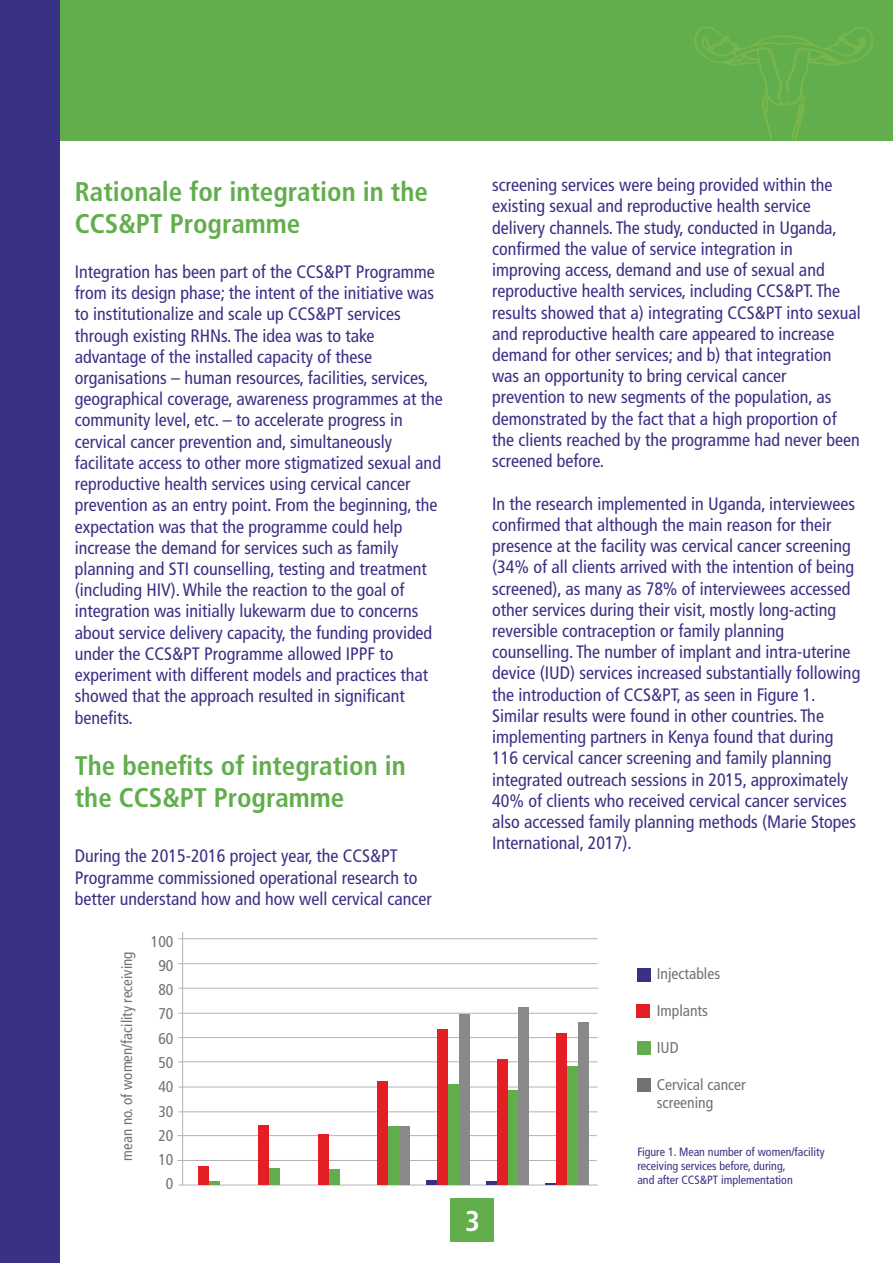
<style>
.page{position:relative;width:893px;height:1263px;background:#fff}
.page>*{position:absolute;margin:0;border:0;box-sizing:border-box;transform-origin:0 0}
.t1{font:700 condensed 28.5px "Frutiger LT Std";color:#fefefe}
.t2{font:700 condensed 27px/32.1px "Frutiger LT Std";color:#62ae4d}
.t3{font:condensed 18px/21.1px "Frutiger LT Std";color:#393185}
.t4{font:condensed 15.6px/24.3px "Frutiger LT Std";color:#727271;text-align:right}
.t5{font:condensed 15px "Frutiger LT Std";color:#727271}
.t6{font:condensed 12px/14.1px "Frutiger LT Std";color:#393185}
</style>
<div class="page">
<div style="left:450px;top:1199px;width:44px;height:43px;background:#62ae4d"></div>
<div style="left:0;top:0;width:893px;height:141px;background:#62ae4d"></div>
<div style="left:0;top:0;width:60px;height:1263px;background:#393185"></div>
<svg style="left:694px;top:26px;width:179px;height:115px"></svg>
<hr style="left:178px;top:938px;width:419px;height:1px;background:#b2b3b3">
<hr style="left:182px;top:932px;width:1px;height:253px;background:#b2b3b3">
<hr style="left:178px;top:963px;width:419px;height:1px;background:#b2b3b3">
<hr style="left:179px;top:988px;width:419px;height:1px;background:#b2b3b3">
<hr style="left:178px;top:1013px;width:420px;height:1px;background:#b2b3b3">
<hr style="left:178px;top:1037px;width:419px;height:1px;background:#b2b3b3">
<hr style="left:178px;top:1061px;width:419px;height:1px;background:#b2b3b3">
<hr style="left:178px;top:1087px;width:420px;height:1px;background:#b2b3b3">
<hr style="left:178px;top:1111px;width:420px;height:1px;background:#b2b3b3">
<hr style="left:177px;top:1135px;width:420px;height:1px;background:#b2b3b3">
<hr style="left:177px;top:1160px;width:420px;height:1px;background:#b2b3b3">
<hr style="left:179px;top:1185px;width:419px;height:1px;background:#b2b3b3">
<div style="left:637px;top:1004px;width:13px;height:13px;background:#e31e24"></div>
<div style="left:637px;top:1041px;width:13px;height:13px;background:#62ae4d"></div>
<div style="left:637px;top:1078px;width:14px;height:13px;background:#727271"></div>
<div style="left:637px;top:968px;width:14px;height:13px;background:#393185"></div>
<div style="left:198px;top:1166px;width:11px;height:18px;background:#e31e24"></div>
<div style="left:258px;top:1125px;width:11px;height:60px;background:#e31e24"></div>
<div style="left:318px;top:1134px;width:11px;height:50px;background:#e31e24"></div>
<div style="left:377px;top:1081px;width:11px;height:104px;background:#e31e24"></div>
<div style="left:437px;top:1029px;width:11px;height:156px;background:#e31e24"></div>
<div style="left:497px;top:1059px;width:11px;height:126px;background:#e31e24"></div>
<div style="left:556px;top:1033px;width:11px;height:151px;background:#e31e24"></div>
<svg style="left:209px;top:1181px;width:11px;height:3px"></svg>
<hr style="left:426px;top:1180px;width:11px;height:4px;background:#393185">
<hr style="left:486px;top:1181px;width:11px;height:4px;background:#393185">
<svg style="left:545px;top:1183px;width:11px;height:2px"></svg>
<div style="left:269px;top:1168px;width:11px;height:17px;background:#62ae4d"></div>
<div style="left:329px;top:1169px;width:11px;height:15px;background:#62ae4d"></div>
<div style="left:388px;top:1126px;width:11px;height:58px;background:#62ae4d"></div>
<div style="left:448px;top:1084px;width:11px;height:100px;background:#62ae4d"></div>
<div style="left:508px;top:1090px;width:11px;height:95px;background:#62ae4d"></div>
<div style="left:567px;top:1066px;width:11px;height:119px;background:#62ae4d"></div>
<div style="left:399px;top:1126px;width:11px;height:58px;background:#898989"></div>
<div style="left:459px;top:1014px;width:11px;height:171px;background:#898989"></div>
<div style="left:518px;top:1007px;width:11px;height:178px;background:#898989"></div>
<div style="left:578px;top:1022px;width:11px;height:163px;background:#898989"></div>
<h2 class="t2" style="left:75px;top:178px;width:354px">Rationale for integration in the<br>CCS&amp;PT Programme</h2>
<p class="t3" style="left:75px;top:263px;width:369px">Integration has been part of the CCS&amp;PT Programme from its design phase; the intent of the initiative was to institutionalize and scale up CCS&amp;PT services through existing RHNs. The idea was to take advantage of the installed capacity of these organisations – human resources, facilities, services, geographical coverage, awareness programmes at the community level, etc. – to accelerate progress in cervical cancer prevention and, simultaneously facilitate access to other more stigmatized sexual and reproductive health services using cervical cancer prevention as an entry point. From the beginning, the expectation was that the programme could help increase the demand for services such as family planning and STI counselling, testing and treatment (including HIV).While the reaction to the goal of integration was initially lukewarm due to concerns about service delivery capacity, the funding provided under the CCS&amp;PT Programme allowed IPPF to experiment with different models and practices that showed that the approach resulted in significant benefits.</p>
<h2 class="t2" style="left:75px;top:752px;width:332px">The benefits of integration in the CCS&amp;PT Programme</h2>
<p class="t3" style="left:75px;top:847px;width:358px">During the 2015-2016 project year, the CCS&amp;PT<br>Programme commissioned operational research to better understand how and how well cervical cancer</p>
<p class="t5" style="left:121px;top:1161px;width:211px;rotate:-90deg">mean no. of women/facility receiving</p>
<p class="t4" style="left:151px;top:930px;width:24px">100<br>90<br>80<br>70<br>60<br>50<br>40<br>30<br>20<br>10<br>0</p>
<p class="t3" style="left:492px;top:176px;width:370px">screening services were being provided within the existing sexual and reproductive health service delivery channels. The study, conducted in Uganda, confirmed the value of service integration in improving access, demand and use of sexual and reproductive health services, including CCS&amp;PT. The results showed that a) integrating CCS&amp;PT into sexual and reproductive health care appeared to increase demand for other services; and b) that integration was an opportunity to bring cervical cancer prevention to new segments of the population, as demonstrated by the fact that a high proportion of the clients reached by the programme had never been screened before.</p>
<p class="t3" style="left:492px;top:494px;width:370px">In the research implemented in Uganda, interviewees confirmed that although the main reason for their presence at the facility was cervical cancer screening (34% of all clients arrived with the intention of being screened), as many as 78% of interviewees accessed other services during their visit, mostly long-acting reversible contraception or family planning counselling. The number of implant and intra-uterine device (IUD) services increased substantially following the introduction of CCS&amp;PT, as seen in Figure 1.<br>Similar results were found in other countries. The implementing partners in Kenya found that during 116 cervical cancer screening and family planning integrated outreach sessions in 2015, approximately 40% of clients who received cervical cancer services also accessed family planning methods (Marie Stopes International, 2017).</p>
<h1 class="t1" style="left:465px;top:1210px;width:16px">3</h1>
<p class="t4" style="left:657px;top:963px;width:65px">Injectables</p>
<p class="t4" style="left:657px;top:1000px;width:53px">Implants</p>
<p class="t4" style="left:657px;top:1037px;width:23px">IUD</p>
<p class="t4" style="left:657px;top:1077px;width:90px;line-height:18.5px;text-align:left">Cervical cancer screening</p>
<p class="t6" style="left:637px;top:1145px;width:189px">Figure 1. Mean number of women/facility receiving services before, during,<br>and after CCS&amp;PT implementation</p>
</div>
